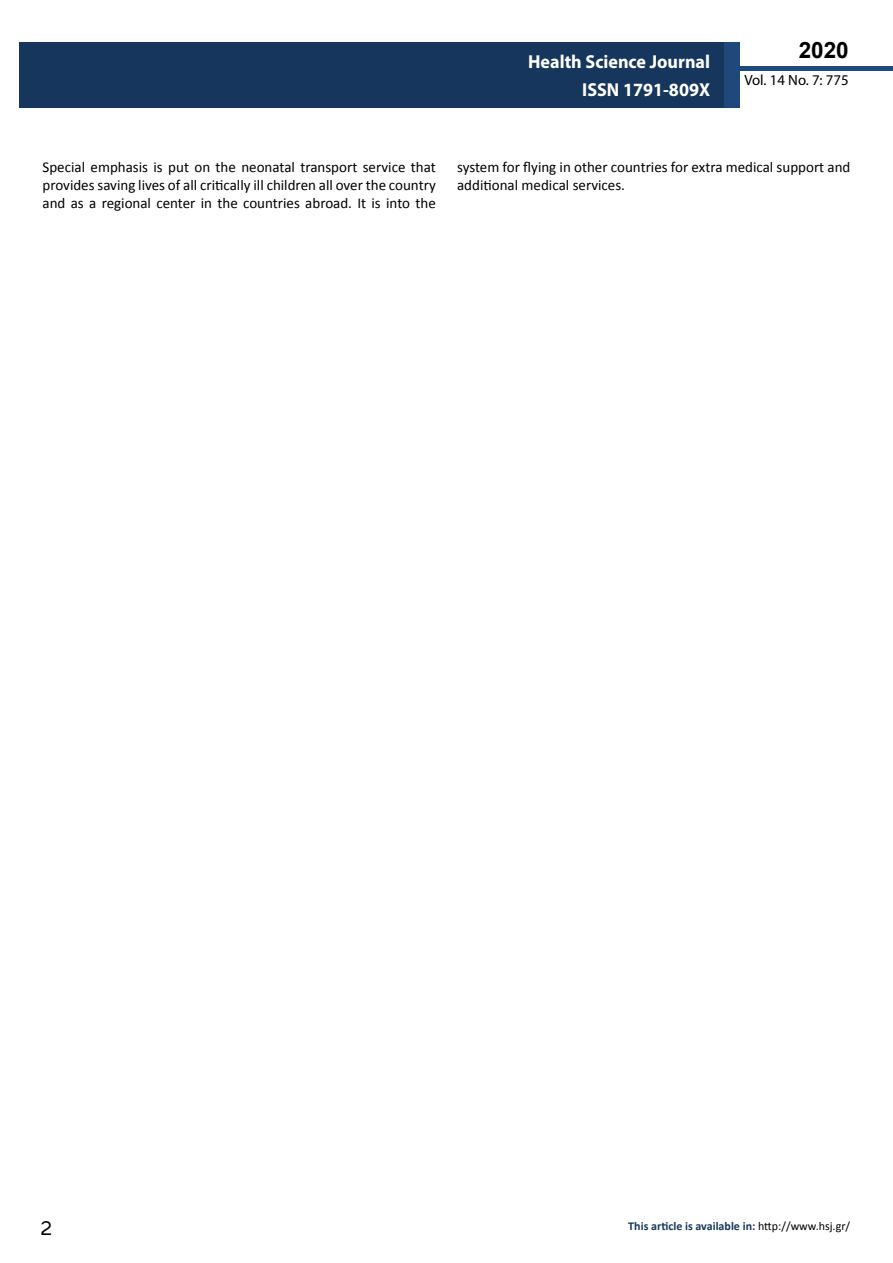
<style>
.page{position:relative;width:893px;height:1263px;background:#fff}
.page>*{position:absolute;margin:0;border:0;box-sizing:border-box;transform-origin:0 0}
.t1{font:25.5px "Tunga";color:#000}
.t2{font:700 22.5px "Arial";color:#000}
.t3{font:700 18.75px/27.2px "Myriad Pro";color:#fff;text-align:right;scale:.96 1}
.t4{font:15px/18px "Calibri";color:#000;text-align:justify}
.t5{font:14.85px "Myriad Pro";color:#000}
.t6{font:700 12px "Calibri";color:#16375d}
.s1{font-weight:400;color:#000}
</style>
<div class="page">
<div style="left:722px;top:66px;width:171px;height:5px;background:#1f497d"></div>
<div style="left:19px;top:42px;width:706px;height:66px;background:#16365d"></div>
<div style="left:725px;top:42px;width:15px;height:66px;background:#1f497d"></div>
<p class="t3" style="left:528px;top:48px;width:191px">Health Science Journal<br>ISSN 1791-809X</p>
<h2 class="t2" style="left:799px;top:35px;width:52px">2020</h2>
<p class="t5" style="left:744px;top:71px;width:106px">Vol. 14 No. 7: 775</p>
<p class="t4" style="left:43px;top:158px;width:395px">Special emphasis is put on the neonatal transport service that provides saving lives of all critically ill children all over the country and as a regional center in the countries abroad. It is into the</p>
<p class="t4" style="left:457px;top:158px;width:395px">system for flying in other countries for extra medical support and additional medical services.</p>
<h1 class="t1" style="left:41px;top:1211px;width:13px">2</h1>
<p class="t6" style="left:628px;top:1218px;width:223px">This article is available in: <span class="s1">http://www.hsj.gr/</span></p>
</div>
